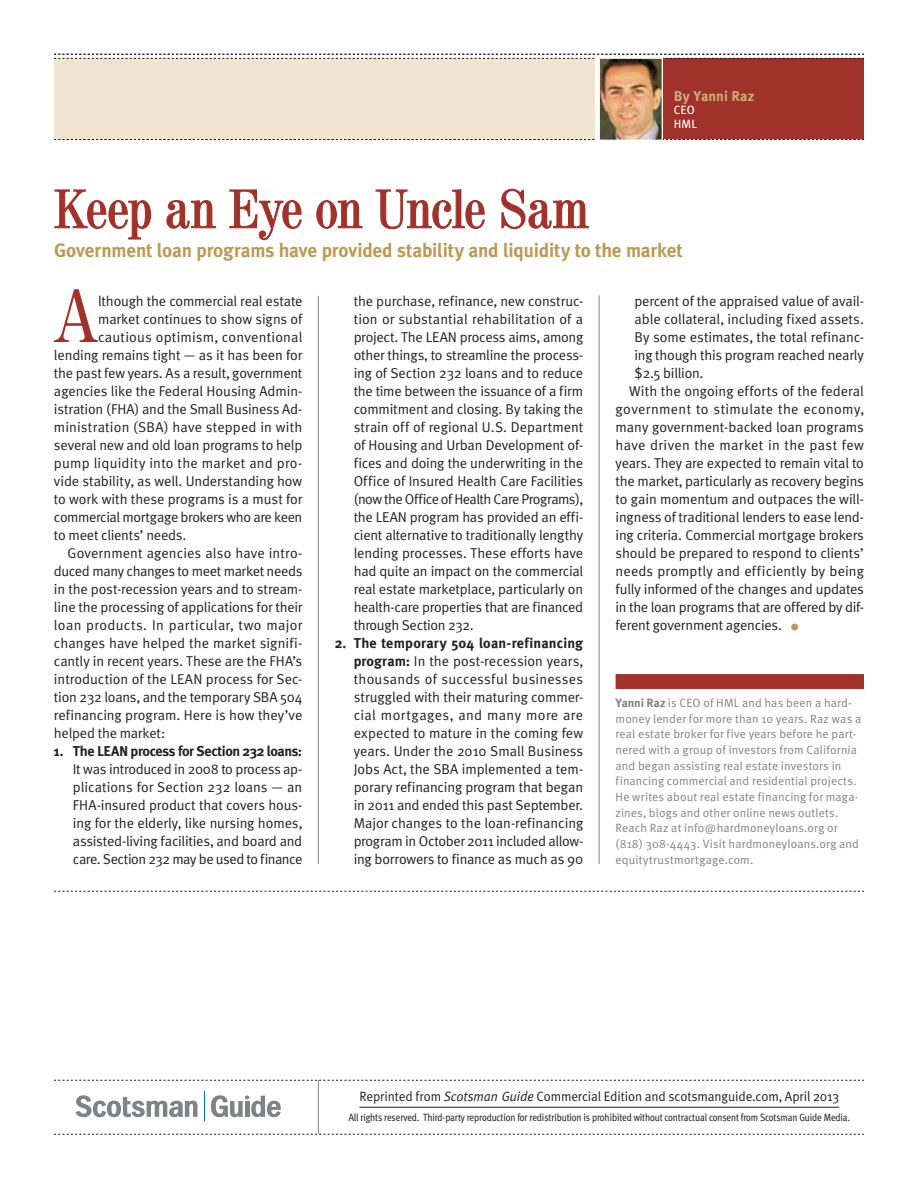
<style>
.page{position:relative;width:918px;height:1188px;background:#fff}
.page>*{position:absolute;margin:0;border:0;box-sizing:border-box;transform-origin:0 0}
.t1{font:condensed 75.3px "Century 725 BT";color:#a0322b}
.t2{font:condensed 54px "Century 725 BT";letter-spacing:-.01em;color:#a0322b}
.t3{font:700 19.5px "Meta Plus Lining";letter-spacing:-.01em;color:#bc9a55}
.t4{font:14.25px/18px "Meta Normal CE";letter-spacing:-.01em;color:#231f20;text-align:justify}
.t5{font:14.25px "Meta Normal CE";letter-spacing:.01em;color:#231f20}
.t6{font:14.25px "Meta Normal CE";letter-spacing:-.03em;color:#231f20}
.t7{font:14.25px "Meta Normal CE";letter-spacing:.02em;color:#231f20}
.t8{font:14.25px "Meta Normal CE";letter-spacing:.015em;color:#231f20}
.t9{font:700 14.25px "Meta Plus";letter-spacing:-.025em;color:#231f20}
.t10{font:700 14.25px "Meta Plus";letter-spacing:.015em;color:#231f20}
.t11{font:14.25px "Meta Normal CE";letter-spacing:.025em;color:#231f20}
.t12{font:700 14.25px "Meta Plus Lining";letter-spacing:.005em;color:#cdb077}
.t13{font:13.5px "Meta Normal CE";letter-spacing:-.01em;color:#231f20}
.t14{font:12px/15.6px "Meta Normal CE";letter-spacing:.01em;color:#808285}
.t15{font:12px/13.6px "Meta Plus Lining";letter-spacing:.01em;color:#fff}
.t16{font:10.5px "Meta Cond";letter-spacing:-.01em;color:#231f20}
.s1{font-size:19.5px;color:#bc9a55}
.s2{font-family:"Meta Plus";font-weight:700}
.s3{font-family:"Meta Plus Lining";font-weight:700}
.s4{font-family:"Meta";font-style:italic}
</style>
<div class="page">
<hr style="left:359px;top:1107px;width:480px;height:1px;background:#231f20">
<svg style="left:54px;top:1080px;width:810px;height:1px"></svg>
<svg style="left:54px;top:1134px;width:810px;height:1px"></svg>
<hr style="left:318px;top:1080px;width:1px;height:54px;background:#808285">
<svg style="left:211px;top:1095px;width:70px;height:22px"></svg>
<svg style="left:75px;top:1095px;width:122px;height:22px"></svg>
<svg style="left:204px;top:1092px;width:1px;height:29px"></svg>
<div style="left:599px;top:59px;width:265px;height:80px;background:#a0322b"></div>
<svg style="left:54px;top:189px;width:97px;height:51px"></svg>
<svg style="left:166px;top:200px;width:50px;height:29px"></svg>
<svg style="left:229px;top:189px;width:73px;height:51px"></svg>
<svg style="left:316px;top:200px;width:47px;height:29px"></svg>
<svg style="left:375px;top:189px;width:110px;height:40px"></svg>
<svg style="left:501px;top:188px;width:88px;height:41px"></svg>
<div style="left:616px;top:674px;width:248px;height:15px;background:#a0322b"></div>
<hr style="left:318px;top:296px;width:1px;height:568px;background:#808285">
<hr style="left:599px;top:295px;width:1px;height:569px;background:#808285">
<div style="left:54px;top:59px;width:540px;height:80px;background:#f0e4d1"></div>
<svg style="left:54px;top:139px;width:810px;height:1px"></svg>
<svg style="left:54px;top:54px;width:810px;height:5px"></svg>
<img style="left:601px;top:60px;width:59px;height:78px">
<div style="left:599px;top:57px;width:64px;height:84px;border:1px solid #fff"></div>
<svg style="left:54px;top:891px;width:810px;height:1px"></svg>
<p class="t12" style="left:674px;top:88px;width:82px">By Yanni Raz</p>
<p class="t15" style="left:674px;top:103px;width:25px">CEO<br>HML</p>
<h2 class="t2" style="left:54px;top:176px;width:537px">Keep an Eye on Uncle Sam</h2>
<h3 class="t3" style="left:54px;top:239px;width:630px">Government loan programs have provided stability and liquidity to the market</h3>
<p class="t4" style="left:634px;top:292px;width:231px">percent of the appraised value of avail-</p>
<p class="t4" style="left:634px;top:310px;width:231px">able collateral, including fixed assets.</p>
<p class="t4" style="left:634px;top:328px;width:231px">By some estimates, the total refinanc-</p>
<p class="t4" style="left:634px;top:346px;width:231px">ing though this program reached nearly</p>
<p class="t4" style="left:634px;top:364px;width:71px">$2.5 billion.</p>
<p class="t4" style="left:629px;top:382px;width:236px">With the ongoing efforts of the federal</p>
<p class="t11" style="left:616px;top:400px;width:250px">government to stimulate the economy,</p>
<p class="t4" style="left:616px;top:418px;width:250px">many government-backed loan programs</p>
<p class="t7" style="left:616px;top:436px;width:250px">have driven the market in the past few</p>
<p class="t4" style="left:616px;top:454px;width:250px">years. They are expected to remain vital to</p>
<p class="t4" style="left:616px;top:472px;width:250px">the market, particularly as recovery begins</p>
<p class="t4" style="left:616px;top:490px;width:250px">to gain momentum and outpaces the will-</p>
<p class="t4" style="left:616px;top:508px;width:250px">ingness of traditional lenders to ease lend-</p>
<p class="t4" style="left:616px;top:526px;width:250px">ing criteria. Commercial mortgage brokers</p>
<p class="t4" style="left:616px;top:544px;width:250px">should be prepared to respond to clients’</p>
<p class="t5" style="left:616px;top:562px;width:250px">needs promptly and efficiently by being</p>
<p class="t4" style="left:616px;top:580px;width:250px">fully informed of the changes and updates</p>
<p class="t4" style="left:616px;top:598px;width:250px">in the loan programs that are offered by dif-</p>
<p class="t4" style="left:616px;top:616px;width:186px">ferent government agencies. <span class="s1">•</span></p>
<h1 class="t1" style="left:55px;top:270px;width:44px">A</h1>
<p class="t4" style="left:98px;top:292px;width:206px">lthough the commercial real estate</p>
<p class="t4" style="left:354px;top:292px;width:231px">the purchase, refinance, new construc&shy;tion or substantial rehabilitation of a project. The LEAN process aims, among other things, to streamline the process&shy;ing of Section 232 loans and to reduce the time between the issuance of a firm commitment and closing. By taking the strain off of regional U.S. Department of Housing and Urban Development of&shy;fices and doing the underwriting in the Office of Insured Health Care Facilities (now the Office of Health Care Programs), the LEAN program has provided an effi&shy;cient alternative to traditionally lengthy lending processes. These efforts have had quite an impact on the commercial real estate marketplace, particularly on health-care properties that are financed through Section 232.</p>
<p class="t10" style="left:335px;top:635px;width:250px">2. The temporary 504 loan-refinancing</p>
<p class="t4" style="left:354px;top:652px;width:231px"><span class="s2">program:</span> In the post-recession years, thousands of successful businesses struggled with their maturing commer&shy;cial mortgages, and many more are expected to mature in the coming few years. Under the 2010 Small Business Jobs Act, the SBA implemented a tem&shy;porary refinancing program that began in 2011 and ended this past September.<br>Major changes to the loan-refinancing program in October 2011 included allow&shy;ing borrowers to finance as much as 90</p>
<p class="t4" style="left:98px;top:310px;width:206px">market continues to show signs of</p>
<p class="t8" style="left:98px;top:328px;width:206px">cautious optimism, conventional</p>
<p class="t4" style="left:54px;top:346px;width:250px">lending remains tight — as it has been for</p>
<p class="t4" style="left:54px;top:364px;width:250px">the past few years. As a result, government</p>
<p class="t4" style="left:54px;top:382px;width:250px">agencies like the Federal Housing Admin-</p>
<p class="t4" style="left:54px;top:400px;width:250px">istration (FHA) and the Small Business Ad-</p>
<p class="t5" style="left:54px;top:418px;width:250px">ministration (SBA) have stepped in with</p>
<p class="t4" style="left:54px;top:436px;width:250px">several new and old loan programs to help</p>
<p class="t8" style="left:54px;top:454px;width:250px">pump liquidity into the market and pro-</p>
<p class="t4" style="left:54px;top:472px;width:250px">vide stability, as well. Understanding how</p>
<p class="t4" style="left:54px;top:490px;width:250px">to work with these programs is a must for</p>
<p class="t6" style="left:54px;top:508px;width:250px">commercial mortgage brokers who are keen</p>
<p class="t4" style="left:54px;top:526px;width:134px">to meet clients’ needs.</p>
<p class="t5" style="left:67px;top:544px;width:236px">Government agencies also have intro-</p>
<p class="t6" style="left:54px;top:562px;width:250px">duced many changes to meet market needs</p>
<p class="t4" style="left:54px;top:580px;width:250px">in the post-recession years and to stream-</p>
<p class="t4" style="left:54px;top:598px;width:250px">line the processing of applications for their</p>
<p class="t7" style="left:54px;top:616px;width:250px">loan products. In particular, two major</p>
<p class="t4" style="left:54px;top:634px;width:250px">changes have helped the market signifi-</p>
<p class="t4" style="left:54px;top:652px;width:250px">cantly in recent years. These are the FHA’s</p>
<p class="t4" style="left:54px;top:670px;width:250px">introduction of the LEAN process for Sec-</p>
<p class="t4" style="left:54px;top:688px;width:250px">tion 232 loans, and the temporary SBA 504</p>
<p class="t4" style="left:54px;top:706px;width:250px">refinancing program. Here is how they’ve</p>
<p class="t4" style="left:54px;top:724px;width:113px">helped the market:</p>
<p class="t9" style="left:54px;top:743px;width:250px">1. The LEAN process for Section 232 loans:</p>
<p class="t4" style="left:73px;top:760px;width:231px">It was introduced in 2008 to process ap&shy;plications for Section 232 loans — an FHA-insured product that covers hous&shy;ing for the elderly, like nursing homes, assisted-living facilities, and board and care. Section 232 may be used to finance</p>
<p class="t14" style="left:616px;top:695px;width:247px"><span class="s3">Yanni Raz</span> is CEO of HML and has been a hard&shy;money lender for more than 10 years. Raz was a real estate broker for five years before he part&shy;nered with a group of investors from California and began assisting real estate investors in financing commercial and residential projects.<br>He writes about real estate financing for maga&shy;zines, blogs and other online news outlets.<br>Reach Raz at info@hardmoneyloans.org or (818) 308-4443. Visit hardmoneyloans.org and equitytrustmortgage.com.</p>
<p class="t13" style="left:360px;top:1088px;width:481px">Reprinted from <span class="s4">Scotsman Guide</span> Commercial Edition and scotsmanguide.com, April 2013</p>
<p class="t16" style="left:349px;top:1112px;width:503px">All rights reserved. Third-party reproduction for redistribution is prohibited without contractual consent from Scotsman Guide Media.</p>
</div>
